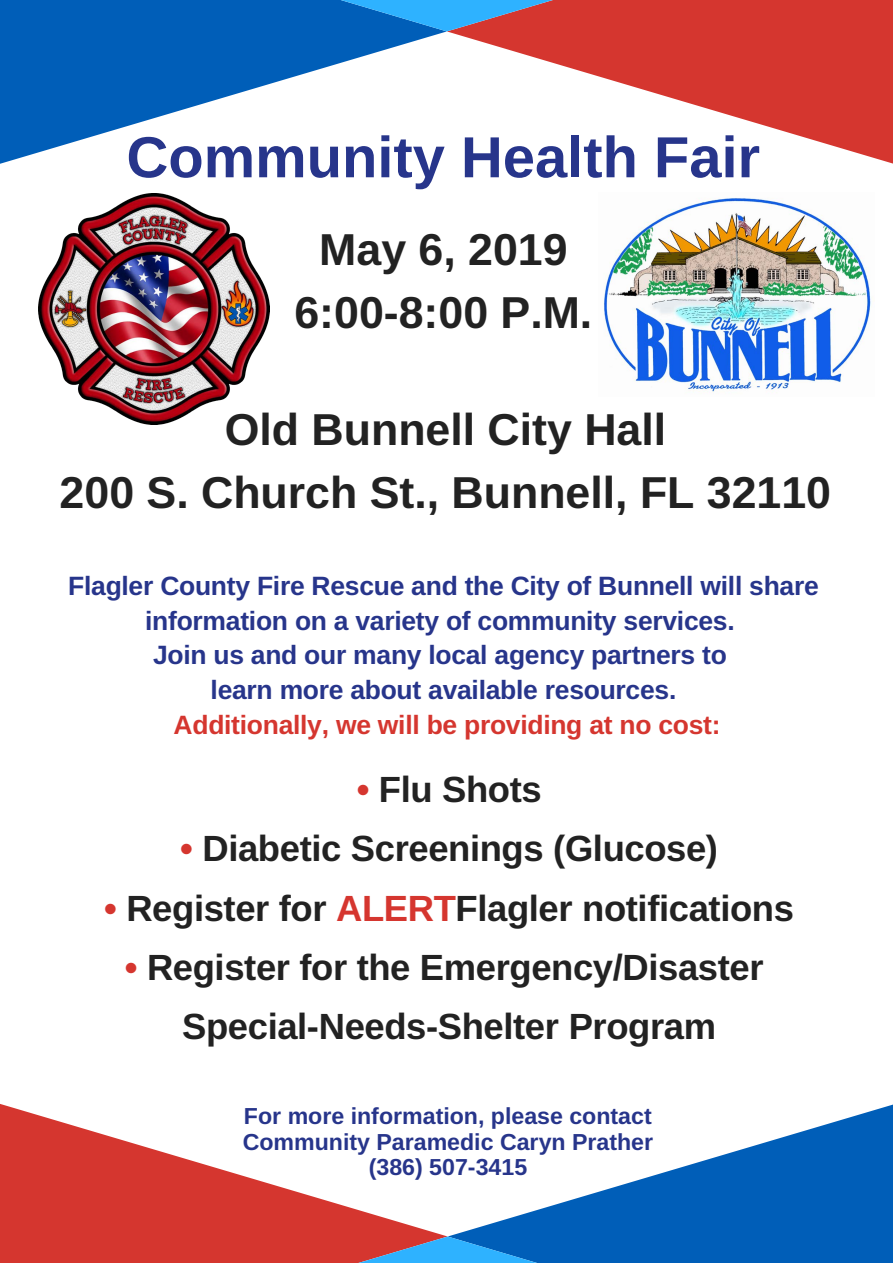
<style>
.page{position:relative;width:893px;height:1263px;background:#fff}
.page>*{position:absolute;margin:0;border:0;box-sizing:border-box;transform-origin:0 0}
.t1{font:700 57.9px "Arimo";color:#27358b}
.t2{font:700 44.7px/62.5px "Arimo";color:#222;text-align:center}
.t3{font:700 36.45px/59.1px "Arimo";letter-spacing:-.01em;color:#222;text-align:center}
.t4{font:700 26.47px/34.9px "Arimo";letter-spacing:-.01em;color:#27358b;text-align:center}
.t5{font:700 26.47px "Arimo";letter-spacing:-.01em;color:#d5362f}
.t6{font:700 23.17px/25.3px "Arimo";color:#27358b;text-align:center}
.s1{color:#d5362f}
</style>
<div class="page">
<svg style="left:0;top:0;width:447px;height:194px"></svg>
<svg style="left:447px;top:0;width:446px;height:164px;fill:#d5362f"></svg>
<svg style="left:234px;top:0;width:425px;height:31px"></svg>
<img style="left:604px;top:198px;width:267px;height:195px">
<img style="left:38px;top:194px;width:231px;height:230px">
<svg style="left:449px;top:1104px;width:444px;height:159px;fill:#005eb8"></svg>
<svg style="left:0;top:1104px;width:446px;height:159px;fill:#d5362f"></svg>
<svg style="left:233px;top:1236px;width:429px;height:27px"></svg>
<p class="t1" style="left:126px;top:125px;width:635px">Community Health Fair</p>
<p class="t2" style="left:294px;top:218px;width:299px">May 6, 2019<br>6:00-8:00 P.M.</p>
<p class="t2" style="left:225px;top:398px;width:443px">Old Bunnell City Hall</p>
<h1 class="t2" style="left:60px;top:461px;width:773px">200 S. Church St., Bunnell, FL 32110</h1>
<p class="t4" style="left:68px;top:568px;width:752px">Flagler County Fire Rescue and the City of Bunnell will share information on a variety of community services.<br>Join us and our many local agency partners to<br>learn more about available resources.</p>
<p class="t5" style="left:174px;top:710px;width:548px">Additionally, we will be providing at no cost:</p>
<p class="t3" style="left:357px;top:760px;width:186px"><span class="s1">•</span> Flu Shots</p>
<p class="t3" style="left:180px;top:819px;width:539px"><span class="s1">•</span> Diabetic Screenings (Glucose)</p>
<p class="t3" style="left:104px;top:878px;width:691px"><span class="s1">•</span> Register for <span class="s1">ALERT</span>Flagler notifications</p>
<p class="t3" style="left:125px;top:937px;width:640px"><span class="s1">•</span> Register for the Emergency/Disaster<br>Special-Needs-Shelter Program</p>
<p class="t6" style="left:243px;top:1104px;width:412px">For more information, please contact<br>Community Paramedic Caryn Prather (386) 507-3415</p>
</div>
